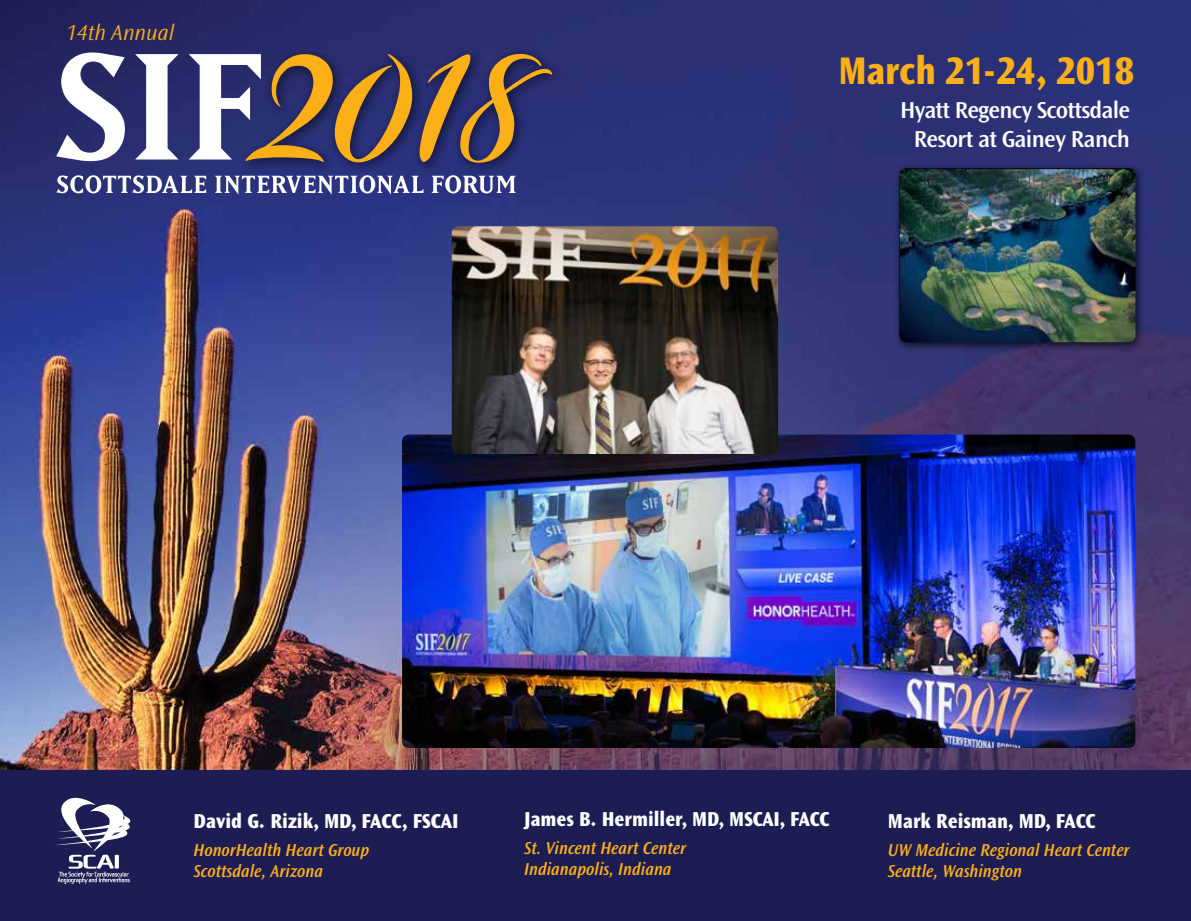
<style>
.page{position:relative;width:1191px;height:921px;background:#fff}
.page>*{position:absolute;margin:0;border:0;box-sizing:border-box;transform-origin:0 0}
.t1{font:800 40.05px "Ocean Sans Std";color:#fcaf17;scale:.91 1}
.t2{font:600 24px/28.8px "Ocean Sans Std";letter-spacing:-.03em;color:#fff;text-align:center}
.t3{font:italic 300 22.5px "Ocean Sans Std";color:#fcaf17}
.t4{font:800 21px "Ocean Sans Std";color:#fff;scale:.92 1}
.t5{font:800 21px "Ocean Sans Std";color:#fff;scale:.94 1}
.t6{font:800 21px "Ocean Sans Std";color:#fff;scale:.93 1}
.t7{font:italic 600 18px/21px "Ocean Sans Std";color:#fcaf17;scale:.94 1}
</style>
<div class="page">
<div style="left:0;top:768px;width:1190px;height:152px;background:#1d1d54"></div>
<img style="left:0;top:0;width:1190px;height:769px">
<div style="left:893px;top:162px;width:252px;height:190px;background:#000;opacity:.75"></div>
<img style="left:899px;top:168px;width:236px;height:174px">
<svg style="left:55px;top:797px;width:75px;height:86px"></svg>
<img style="left:402px;top:434px;width:733px;height:313px">
<img style="left:451px;top:226px;width:327px;height:228px">
<img style="left:234px;top:51px;width:216px;height:124px">
<svg style="left:56px;top:175px;width:460px;height:19px"></svg>
<img style="left:325px;top:44px;width:103px;height:135px">
<img style="left:450px;top:44px;width:118px;height:134px">
<svg style="left:56px;top:52px;width:496px;height:111px"></svg>
<p class="t3" style="left:66px;top:20px;width:110px">14th Annual</p>
<h1 class="t1" style="left:838px;top:48px;width:326px">March 21-24, 2018</h1>
<h2 class="t2" style="left:900px;top:96px;width:231px">Hyatt Regency Scottsdale<br>Resort at Gainey Ranch</h2>
<p class="t5" style="left:194px;top:808px;width:283px">David G. Rizik, MD, FACC, FSCAI</p>
<p class="t7" style="left:194px;top:839px;width:188px">HonorHealth Heart Group<br>Scottsdale, Arizona</p>
<p class="t4" style="left:524px;top:807px;width:333px">James B. Hermiller, MD, MSCAI, FACC</p>
<p class="t7" style="left:524px;top:837px;width:174px">St. Vincent Heart Center<br>Indianapolis, Indiana</p>
<p class="t6" style="left:887px;top:808px;width:225px">Mark Reisman, MD, FACC</p>
<p class="t7" style="left:887px;top:839px;width:258px">UW Medicine Regional Heart Center<br>Seattle, Washington</p>
</div>
